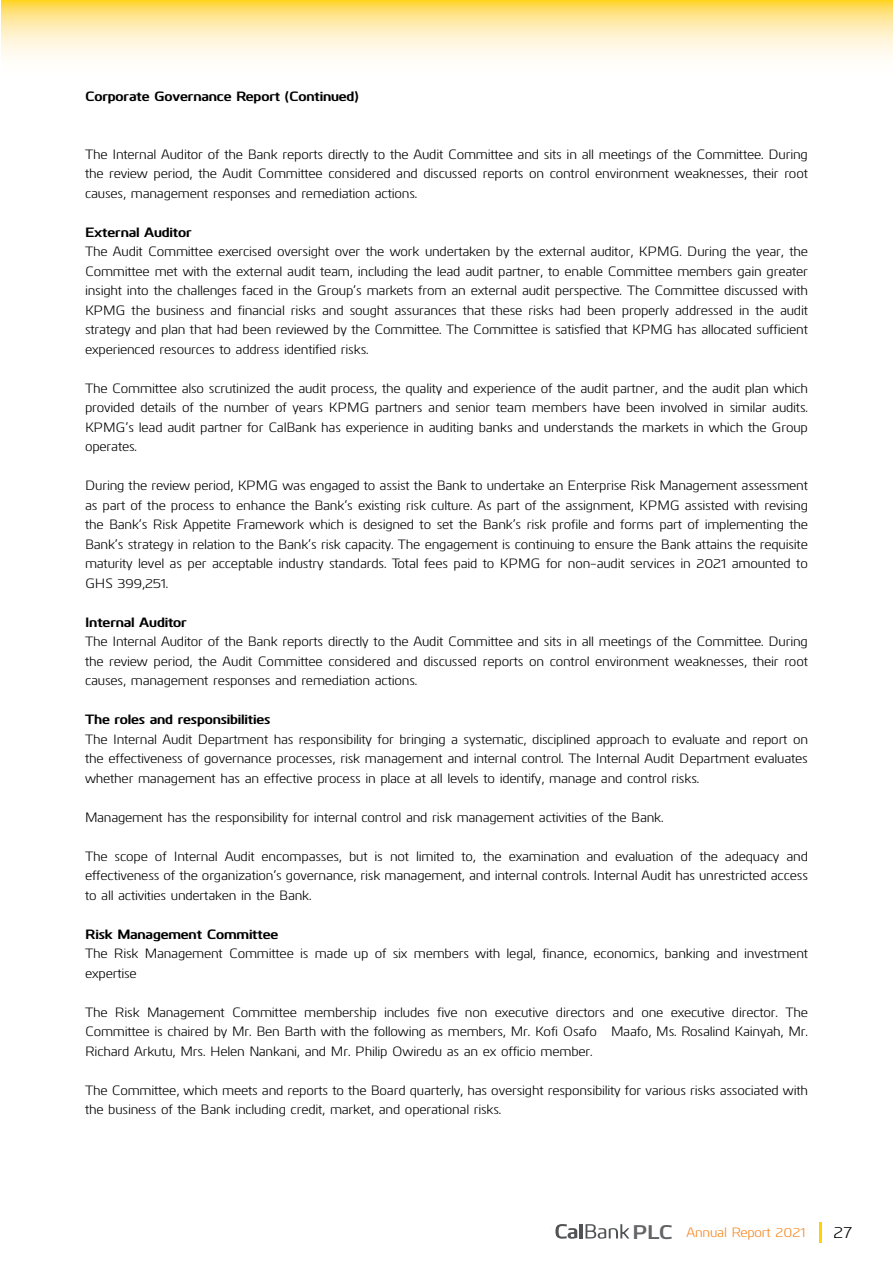
<style>
.page{position:relative;width:893px;height:1263px;background:#fff}
.page>*{position:absolute;margin:0;border:0;box-sizing:border-box;transform-origin:0 0}
.t1{font:16.5px "Kuro";color:#000}
.t2{font:13.5px/19.5px "Kuro";letter-spacing:-.01em;color:#000;text-align:justify}
.t3{font:700 13.5px "Kuro";letter-spacing:-.01em;color:#000}
.t4{font:13.5px "Kuro";letter-spacing:-.01em;color:#f6861f}
.s1{font-weight:700;font-size:19.8px;color:#636466}
</style>
<div class="page">
<svg style="left:585px;top:1224px;width:44px;height:15px"></svg>
<svg style="left:555px;top:1224px;width:22px;height:15px"></svg>
<hr style="left:579px;top:1224px;width:3px;height:14px;background:#515254">
<hr style="left:819px;top:1222px;width:3px;height:21px;background:#ffd200">
<svg style="left:2px;top:0;width:891px;height:59px;background:#ffecaf"></svg>
<p class="t3" style="left:85px;top:86px;width:275px">Corporate Governance Report (Continued)</p>
<p class="t2" style="left:85px;top:144px;width:724px">The Internal Auditor of the Bank reports directly to the Audit Committee and sits in all meetings of the Committee. During the review period, the Audit Committee considered and discussed reports on control environment weaknesses, their root causes, management responses and remediation actions.</p>
<p class="t3" style="left:85px;top:222px;width:108px">External Auditor</p>
<p class="t2" style="left:85px;top:241px;width:724px">The Audit Committee exercised oversight over the work undertaken by the external auditor, KPMG. During the year, the Committee met with the external audit team, including the lead audit partner, to enable Committee members gain greater insight into the challenges faced in the Group’s markets from an external audit perspective. The Committee discussed with KPMG the business and financial risks and sought assurances that these risks had been properly addressed in the audit strategy and plan that had been reviewed by the Committee. The Committee is satisfied that KPMG has allocated sufficient experienced resources to address identified risks.</p>
<p class="t2" style="left:85px;top:378px;width:724px">The Committee also scrutinized the audit process, the quality and experience of the audit partner, and the audit plan which provided details of the number of years KPMG partners and senior team members have been involved in similar audits.<br>KPMG’s lead audit partner for CalBank has experience in auditing banks and understands the markets in which the Group operates.</p>
<p class="t2" style="left:85px;top:475px;width:724px">During the review period, KPMG was engaged to assist the Bank to undertake an Enterprise Risk Management assessment as part of the process to enhance the Bank’s existing risk culture. As part of the assignment, KPMG assisted with revising the Bank’s Risk Appetite Framework which is designed to set the Bank’s risk profile and forms part of implementing the Bank’s strategy in relation to the Bank’s risk capacity. The engagement is continuing to ensure the Bank attains the requisite maturity level as per acceptable industry standards. Total fees paid to KPMG for non-audit services in 2021 amounted to GHS 399,251.</p>
<p class="t3" style="left:85px;top:612px;width:103px">Internal Auditor</p>
<p class="t2" style="left:85px;top:631px;width:724px">The Internal Auditor of the Bank reports directly to the Audit Committee and sits in all meetings of the Committee. During the review period, the Audit Committee considered and discussed reports on control environment weaknesses, their root causes, management responses and remediation actions.</p>
<p class="t3" style="left:85px;top:710px;width:187px">The roles and responsibilities</p>
<p class="t2" style="left:85px;top:729px;width:724px">The Internal Audit Department has responsibility for bringing a systematic, disciplined approach to evaluate and report on the effectiveness of governance processes, risk management and internal control. The Internal Audit Department evaluates whether management has an effective process in place at all levels to identify, manage and control risks.</p>
<p class="t2" style="left:85px;top:807px;width:580px">Management has the responsibility for internal control and risk management activities of the Bank.</p>
<p class="t2" style="left:85px;top:846px;width:724px">The scope of Internal Audit encompasses, but is not limited to, the examination and evaluation of the adequacy and effectiveness of the organization’s governance, risk management, and internal controls. Internal Audit has unrestricted access to all activities undertaken in the Bank.</p>
<p class="t3" style="left:85px;top:924px;width:195px">Risk Management Committee</p>
<p class="t2" style="left:85px;top:943px;width:724px">The Risk Management Committee is made up of six members with legal, finance, economics, banking and investment expertise</p>
<p class="t2" style="left:85px;top:1001px;width:724px">The Risk Management Committee membership includes five non executive directors and one executive director. The Committee is chaired by Mr. Ben Barth with the following as members, Mr. Kofi Osafo Maafo, Ms. Rosalind Kainyah, Mr.<br>Richard Arkutu, Mrs. Helen Nankani, and Mr. Philip Owiredu as an ex officio member.</p>
<p class="t2" style="left:85px;top:1079px;width:724px">The Committee, which meets and reports to the Board quarterly, has oversight responsibility for various risks associated with the business of the Bank including credit, market, and operational risks.</p>
<p class="t4" style="left:632px;top:1223px;width:174px"><span class="s1">PLC</span> Annual Report 2021</p>
<p class="t1" style="left:833px;top:1220px;width:20px">27</p>
</div>
